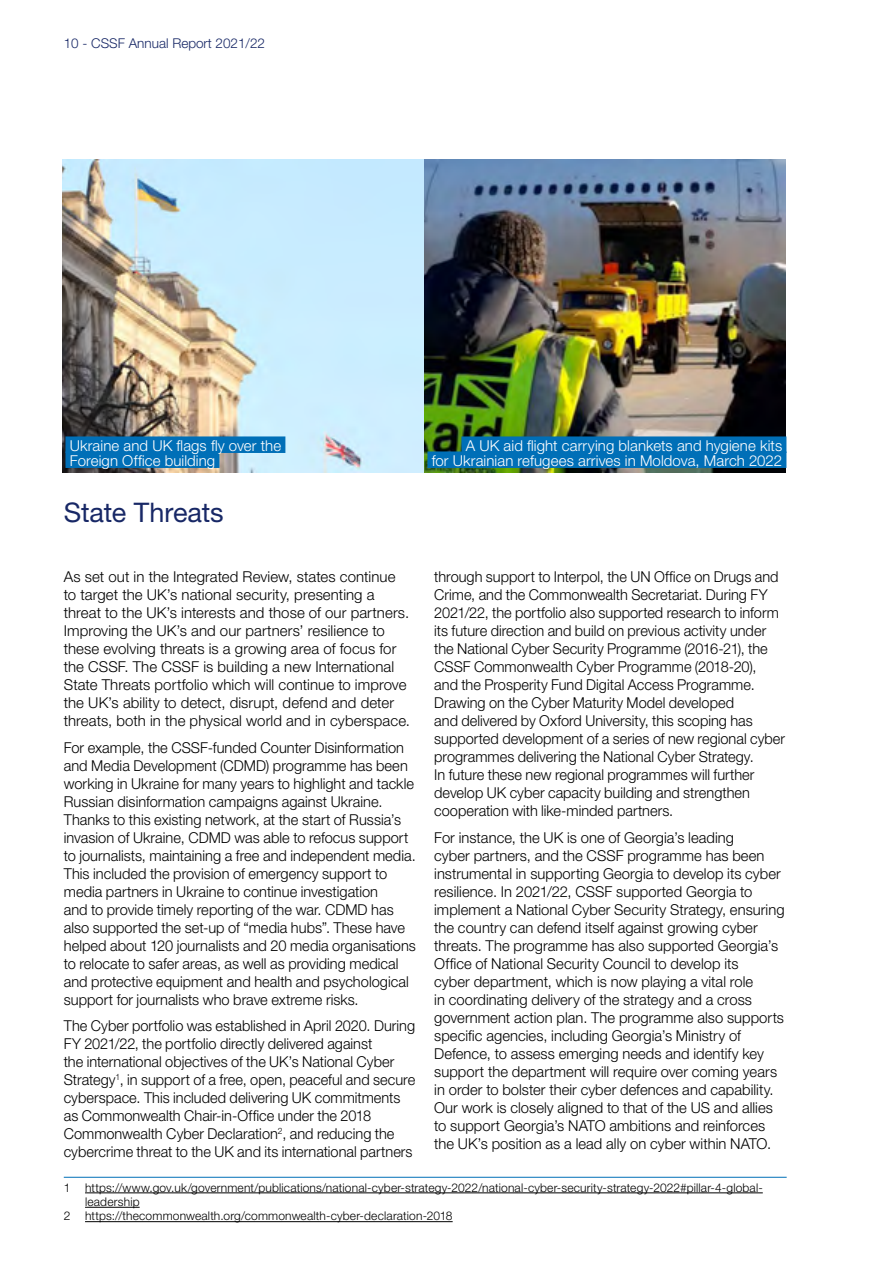
<style>
.page{position:relative;width:893px;height:1263px;background:#fff}
.page>*{position:absolute;margin:0;border:0;box-sizing:border-box;transform-origin:0 0}
.A_heading_-_Chapt_se{font:27px "Helvetica Neue LT Std";letter-spacing:-.005em;color:#182866}
.Body_copy{font:300 15px/18px "Helvetica Neue LT Std";letter-spacing:.005em;color:#000}
.t1{font:300 15px "Helvetica Neue LT Std";letter-spacing:.005em;color:#fff}
.t2{font:300 13.5px "Helvetica Neue LT Std";color:#182866}
.Footnote{font:300 12px/14.4px "Helvetica Neue LT Std";letter-spacing:.015em;color:#000}
</style>
<div class="page">
<hr style="left:64px;top:1177px;width:723px;height:1px;background:#006fb7">
<hr style="left:85px;top:1192px;width:678px;height:1px;background:#000">
<hr style="left:85px;top:1207px;width:55px;height:1px;background:#000">
<hr style="left:85px;top:1221px;width:368px;height:1px;background:#000">
<img style="left:63px;top:159px;width:723px;height:313px">
<div style="left:65px;top:436px;width:220px;height:17px;background:#006fb7"></div>
<div style="left:65px;top:451px;width:154px;height:17px;background:#006fb7"></div>
<div style="left:461px;top:436px;width:325px;height:17px;background:#006fb7"></div>
<div style="left:427px;top:451px;width:359px;height:17px;background:#006fb7"></div>
<p class="t2" style="left:64px;top:35px;width:203px">10 - CSSF Annual Report 2021/22</p>
<p class="t1" style="left:70px;top:436px;width:213px">Ukraine and UK flags fly over the</p>
<p class="t1" style="left:70px;top:451px;width:147px">Foreign Office building</p>
<p class="A_heading_-_Chapt_se" style="left:64px;top:496px;width:161px">State Threats</p>
<p class="t1" style="left:466px;top:436px;width:318px">A UK aid flight carrying blankets and hygiene kits</p>
<p class="t1" style="left:432px;top:451px;width:352px">for Ukrainian refugees arrives in Moldova, March 2022</p>
<p class="Body_copy" style="left:64px;top:567px;width:348px">As set out in the Integrated Review, states continue to target the UK’s national security, presenting a threat to the UK’s interests and those of our partners.<br>Improving the UK’s and our partners’ resilience to these evolving threats is a growing area of focus for the CSSF. The CSSF is building a new International State Threats portfolio which will continue to improve the UK’s ability to detect, disrupt, defend and deter threats, both in the physical world and in cyberspace.</p>
<p class="Body_copy" style="left:64px;top:738px;width:354px">For example, the CSSF-funded Counter Disinformation and Media Development (CDMD) programme has been working in Ukraine for many years to highlight and tackle Russian disinformation campaigns against Ukraine.<br>Thanks to this existing network, at the start of Russia’s invasion of Ukraine, CDMD was able to refocus support to journalists, maintaining a free and independent media.<br>This included the provision of emergency support to media partners in Ukraine to continue investigation<br>and to provide timely reporting of the war. CDMD has also supported the set-up of “media hubs”. These have helped about 120 journalists and 20 media organisations to relocate to safer areas, as well as providing medical and protective equipment and health and psychological support for journalists who brave extreme risks.</p>
<p class="Body_copy" style="left:64px;top:1016px;width:353px">The Cyber portfolio was established in April 2020. During FY 2021/22, the portfolio directly delivered against<br>the international objectives of the UK’s National Cyber Strategy<sup>1</sup>, in support of a free, open, peaceful and secure cyberspace. This included delivering UK commitments as Commonwealth Chair-in-Office under the 2018<br>Commonwealth Cyber Declaration<sup>2</sup>, and reducing the cybercrime threat to the UK and its international partners</p>
<p class="Body_copy" style="left:434px;top:567px;width:352px">through support to Interpol, the UN Office on Drugs and Crime, and the Commonwealth Secretariat. During FY 2021/22, the portfolio also supported research to inform its future direction and build on previous activity under the National Cyber Security Programme (2016-21), the CSSF Commonwealth Cyber Programme (2018-20),<br>and the Prosperity Fund Digital Access Programme.<br>Drawing on the Cyber Maturity Model developed<br>and delivered by Oxford University, this scoping has supported development of a series of new regional cyber programmes delivering the National Cyber Strategy.<br>In future these new regional programmes will further develop UK cyber capacity building and strengthen cooperation with like-minded partners.</p>
<p class="Body_copy" style="left:434px;top:828px;width:352px">For instance, the UK is one of Georgia’s leading<br>cyber partners, and the CSSF programme has been instrumental in supporting Georgia to develop its cyber resilience. In 2021/22, CSSF supported Georgia to implement a National Cyber Security Strategy, ensuring the country can defend itself against growing cyber threats. The programme has also supported Georgia’s Office of National Security Council to develop its<br>cyber department, which is now playing a vital role<br>in coordinating delivery of the strategy and a cross government action plan. The programme also supports specific agencies, including Georgia’s Ministry of Defence, to assess emerging needs and identify key support the department will require over coming years in order to bolster their cyber defences and capability.<br>Our work is closely aligned to that of the US and allies to support Georgia’s NATO ambitions and reinforces the UK’s position as a lead ally on cyber within NATO.</p>
<p class="Footnote" style="left:85px;top:1180px;width:679px;text-indent:-21px">1 https://www.gov.uk/government/publications/national-cyber-strategy-2022/national-cyber-security-strategy-2022#pillar-4-global&shy;leadership</p>
<p class="Footnote" style="left:64px;top:1209px;width:390px">2 https://thecommonwealth.org/commonwealth-cyber-declaration-2018</p>
</div>
